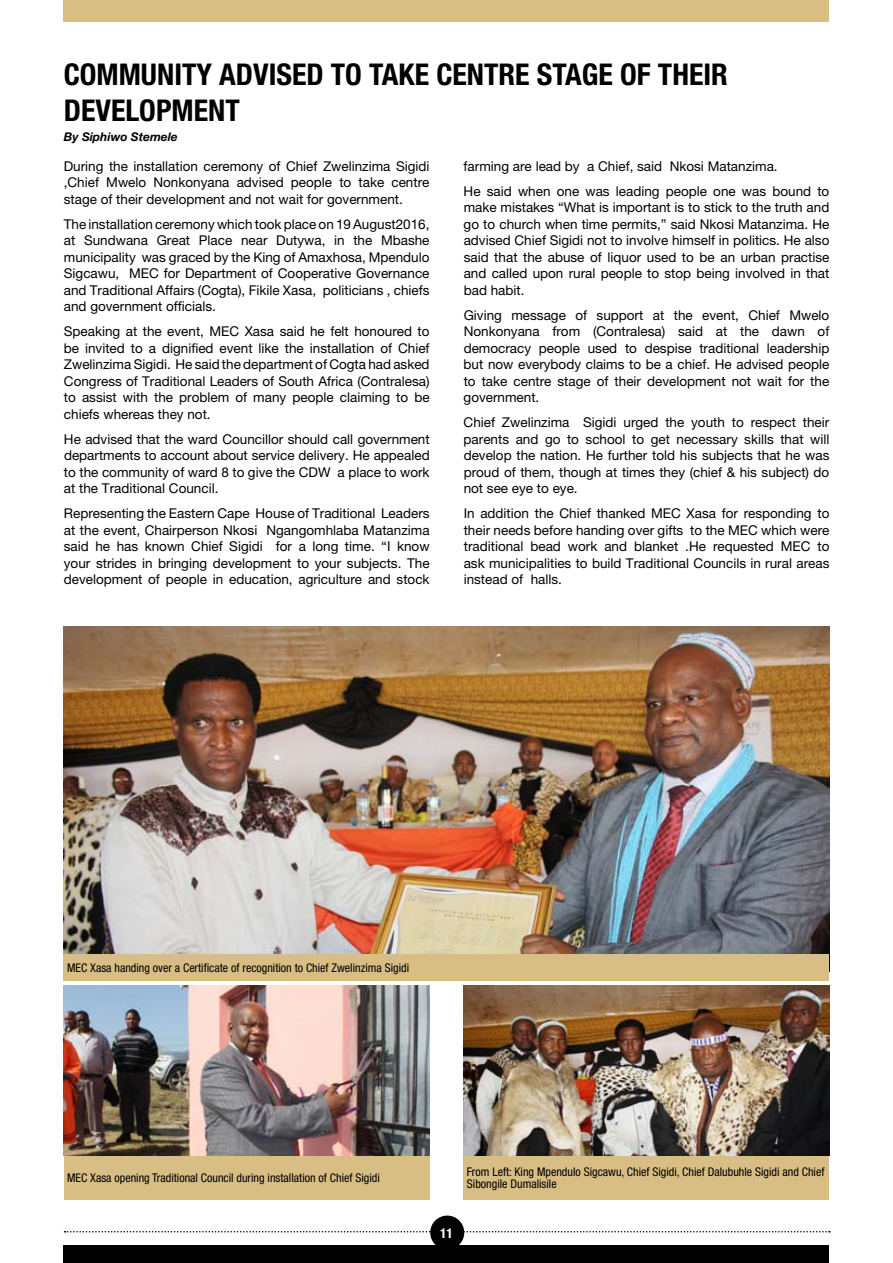
<style>
.page{position:relative;width:893px;height:1263px;background:#fff}
.page>*{position:absolute;margin:0;border:0;box-sizing:border-box;transform-origin:0 0}
.t1{font:700 condensed 30px/36px "Helvetica Neue LT Pro";color:#000}
.t2{font:13.5px/16.5px "Helvetica Neue LT Pro";color:#000;text-align:justify}
.t3{font:700 condensed 13.5px "Helvetica Neue LT Pro";color:#fff}
.t4{font:condensed 12px/12px "Helvetica Neue LT Pro";color:#000}
.t5{font:italic 700 12px "Helvetica Neue LT Pro";color:#000}
</style>
<div class="page">
<img style="left:64px;top:626px;width:765px;height:328px">
<div style="left:64px;top:954px;width:765px;height:26px;background:#d8be85"></div>
<img style="left:463px;top:986px;width:366px;height:170px">
<img style="left:64px;top:986px;width:365px;height:170px">
<div style="left:64px;top:1156px;width:365px;height:43px;background:#d8be85"></div>
<div style="left:463px;top:1156px;width:366px;height:43px;background:#d8be85"></div>
<div style="left:64px;top:0;width:765px;height:21px;background:#d8be85"></div>
<div style="left:64px;top:1246px;width:765px;height:17px;background:#000"></div>
<svg style="left:65px;top:1231px;width:765px;height:1px"></svg>
<div style="left:430px;top:1215px;width:34px;height:34px;background:#000;border-radius:50%"></div>
<h1 class="t1" style="left:64px;top:56px;width:666px">COMMUNITY ADVISED TO TAKE CENTRE STAGE OF THEIR<br>DEVELOPMENT</h1>
<p class="t5" style="left:64px;top:129px;width:115px">By Siphiwo Stemele</p>
<p class="t2" style="left:64px;top:158px;width:367px">During the installation ceremony of Chief Zwelinzima Sigidi ,Chief Mwelo Nonkonyana advised people to take centre stage of their development and not wait for government.</p>
<p class="t2" style="left:64px;top:216px;width:367px">The installation ceremony which took place on 19 August2016, at Sundwana Great Place near Dutywa, in the Mbashe municipality was graced by the King of Amaxhosa, Mpendulo Sigcawu, MEC for Department of Cooperative Governance and Traditional Affairs (Cogta), Fikile Xasa, politicians , chiefs and government officials.</p>
<p class="t2" style="left:64px;top:323px;width:367px">Speaking at the event, MEC Xasa said he felt honoured to be invited to a dignified event like the installation of Chief Zwelinzima Sigidi. He said the department of Cogta had asked Congress of Traditional Leaders of South Africa (Contralesa) to assist with the problem of many people claiming to be chiefs whereas they not.</p>
<p class="t2" style="left:64px;top:431px;width:367px">He advised that the ward Councillor should call government departments to account about service delivery. He appealed to the community of ward 8 to give the CDW a place to work at the Traditional Council.</p>
<p class="t2" style="left:64px;top:505px;width:367px">Representing the Eastern Cape House of Traditional Leaders at the event, Chairperson Nkosi Ngangomhlaba Matanzima said he has known Chief Sigidi for a long time. “I know your strides in bringing development to your subjects. The development of people in education, agriculture and stock</p>
<p class="t2" style="left:464px;top:153px;width:367px;line-height:25px">farming are lead by a Chief, said Nkosi Matanzima.<br>He said when one was leading people one was bound to</p>
<p class="t2" style="left:464px;top:199px;width:367px">make mistakes “What is important is to stick to the truth and go to church when time permits,” said Nkosi Matanzima. He advised Chief Sigidi not to involve himself in politics. He also said that the abuse of liquor used to be an urban practise and called upon rural people to stop being involved in that bad habit.</p>
<p class="t2" style="left:464px;top:307px;width:367px">Giving message of support at the event, Chief Mwelo Nonkonyana from (Contralesa) said at the dawn of democracy people used to despise traditional leadership but now everybody claims to be a chief. He advised people to take centre stage of their development not wait for the government.</p>
<p class="t2" style="left:464px;top:414px;width:367px">Chief Zwelinzima Sigidi urged the youth to respect their parents and go to school to get necessary skills that will develop the nation. He further told his subjects that he was proud of them, though at times they (chief &amp; his subject) do not see eye to eye.</p>
<p class="t2" style="left:464px;top:505px;width:367px">In addition the Chief thanked MEC Xasa for responding to their needs before handing over gifts to the MEC which were traditional bead work and blanket .He requested MEC to ask municipalities to build Traditional Councils in rural areas instead of halls.</p>
<p class="t4" style="left:67px;top:962px;width:343px">MEC Xasa handing over a Certificate of recognition to Chief Zwelinzima Sigidi</p>
<p class="t4" style="left:67px;top:1171px;width:314px">MEC Xasa opening Traditional Council during installation of Chief Sigidi</p>
<p class="t4" style="left:467px;top:1165px;width:359px">From Left: King Mpendulo Sigcawu, Chief Sigidi, Chief Dalubuhle Sigidi and Chief<br>Sibongile Dumalisile</p>
<p class="t3" style="left:440px;top:1225px;width:14px">11</p>
</div>
